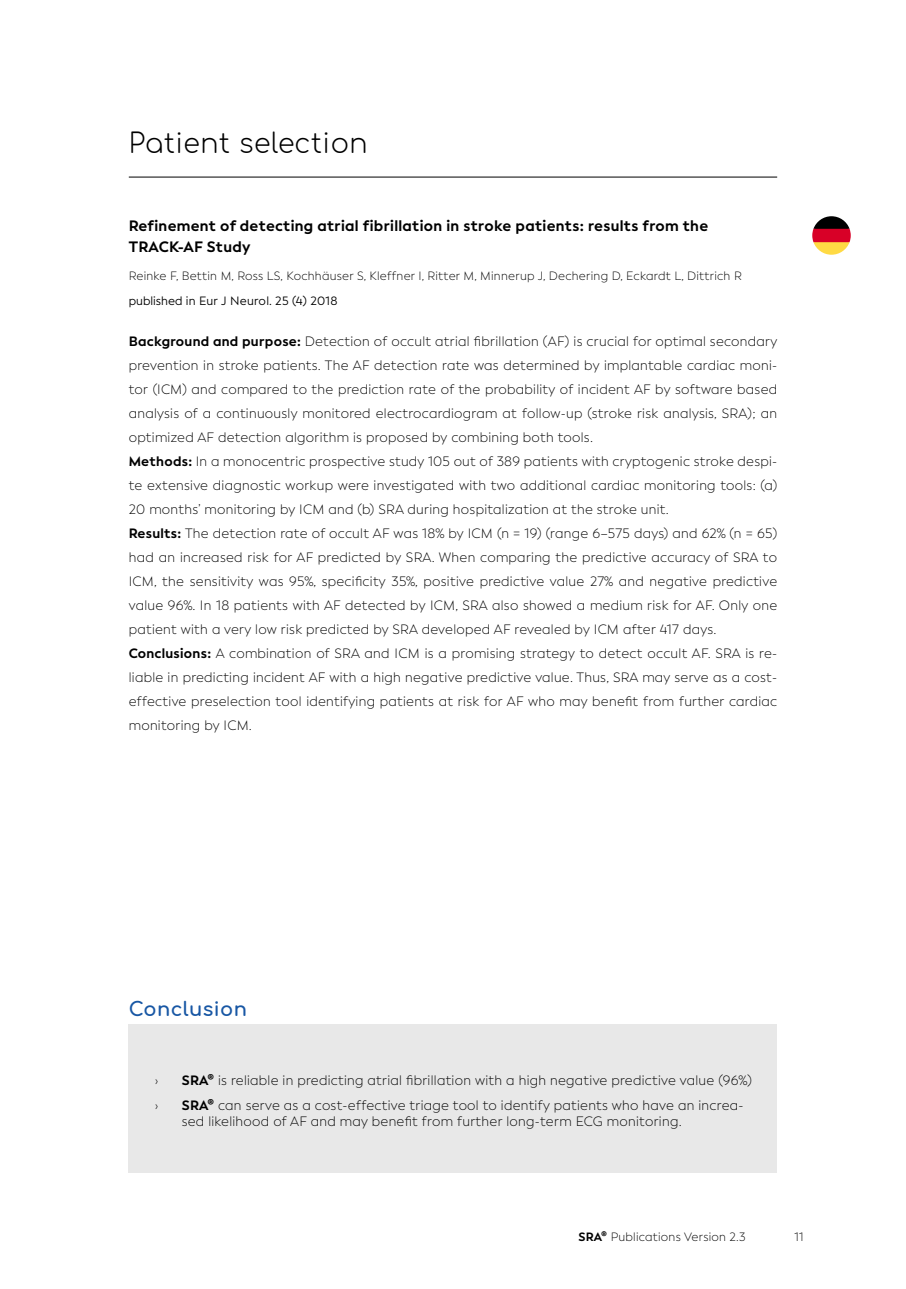
<style>
.page{position:relative;width:906px;height:1289px;background:#fff}
.page>*{position:absolute;margin:0;border:0;box-sizing:border-box;transform-origin:0 0}
.t1{font:300 27px "Comfortaa";letter-spacing:.02em;color:#000}
.t2{font:700 19.5px "Comfortaa";letter-spacing:.02em;color:#1857a4}
.t3{font:700 15px/21px "Facundo";letter-spacing:.02em;color:#000}
.t4{font:300 13.5px/24px "Facundo";letter-spacing:.02em;color:#000}
.t5{font:300 12px "Facundo";letter-spacing:.02em;color:#000}
.t6{font:12px "Facundo";letter-spacing:.015em;color:#000}
.s1{font-weight:700}
</style>
<div class="page">
<svg style="left:812px;top:216px;width:38px;height:39px"></svg>
<hr style="left:129px;top:177px;width:648px;height:1px;background:#000">
<div style="left:129px;top:1024px;width:648px;height:148px;background:#e8e8e8"></div>
<h1 class="t1" style="left:129px;top:119px;width:240px">Patient selection</h1>
<p class="t3" style="left:129px;top:216px;width:581px">Refinement of detecting atrial fibrillation in stroke patients: results from the<br>TRACK-AF Study</p>
<p class="t5" style="left:129px;top:269px;width:614px">Reinke F, Bettin M, Ross LS, Kochhäuser S, Kleffner I, Ritter M, Minnerup J, Dechering D, Eckardt L, Dittrich R</p>
<p class="t6" style="left:129px;top:294px;width:210px">published in Eur J Neurol. 25 (4) 2018</p>
<p class="t4" style="left:129px;top:329px;width:650px"><span class="s1">Background and purpose:</span> Detection of occult atrial fibrillation (AF) is crucial for optimal secondary prevention in stroke patients. The AF detection rate was determined by implantable cardiac moni&shy;tor (ICM) and compared to the prediction rate of the probability of incident AF by software based analysis of a continuously monitored electrocardiogram at follow-up (stroke risk analysis, SRA); an optimized AF detection algorithm is proposed by combining both tools.<br><span class="s1">Methods:</span> In a monocentric prospective study 105 out of 389 patients with cryptogenic stroke despi&shy;te extensive diagnostic workup were investigated with two additional cardiac monitoring tools: (a)<br>20 months’ monitoring by ICM and (b) SRA during hospitalization at the stroke unit.<br><span class="s1">Results:</span> The detection rate of occult AF was 18% by ICM (n = 19) (range 6–575 days) and 62% (n = 65) had an increased risk for AF predicted by SRA. When comparing the predictive accuracy of SRA to ICM, the sensitivity was 95%, specificity 35%, positive predictive value 27% and negative predictive value 96%. In 18 patients with AF detected by ICM, SRA also showed a medium risk for AF. Only one patient with a very low risk predicted by SRA developed AF revealed by ICM after 417 days.<br><span class="s1">Conclusions:</span> A combination of SRA and ICM is a promising strategy to detect occult AF. SRA is re&shy;liable in predicting incident AF with a high negative predictive value. Thus, SRA may serve as a cost&shy;effective preselection tool identifying patients at risk for AF who may benefit from further cardiac monitoring by ICM.</p>
<h2 class="t2" style="left:129px;top:991px;width:120px">Conclusion</h2>
<p class="t4" style="left:155px;top:1068px;width:5px">›</p>
<p class="t4" style="left:182px;top:1068px;width:571px"><span class="s1">SRA®</span> is reliable in predicting atrial fibrillation with a high negative predictive value (96%)</p>
<p class="t4" style="left:155px;top:1093px;width:5px">›</p>
<p class="t4" style="left:182px;top:1096px;width:563px;line-height:16.5px"><span class="s1">SRA®</span> can serve as a cost-effective triage tool to identify patients who have an increa&shy;sed likelihood of AF and may benefit from further long-term ECG monitoring.</p>
<p class="t5" style="left:578px;top:1230px;width:169px"><span class="s1">SRA®</span> Publications Version 2.3</p>
<p class="t5" style="left:794px;top:1230px;width:11px">11</p>
</div>
